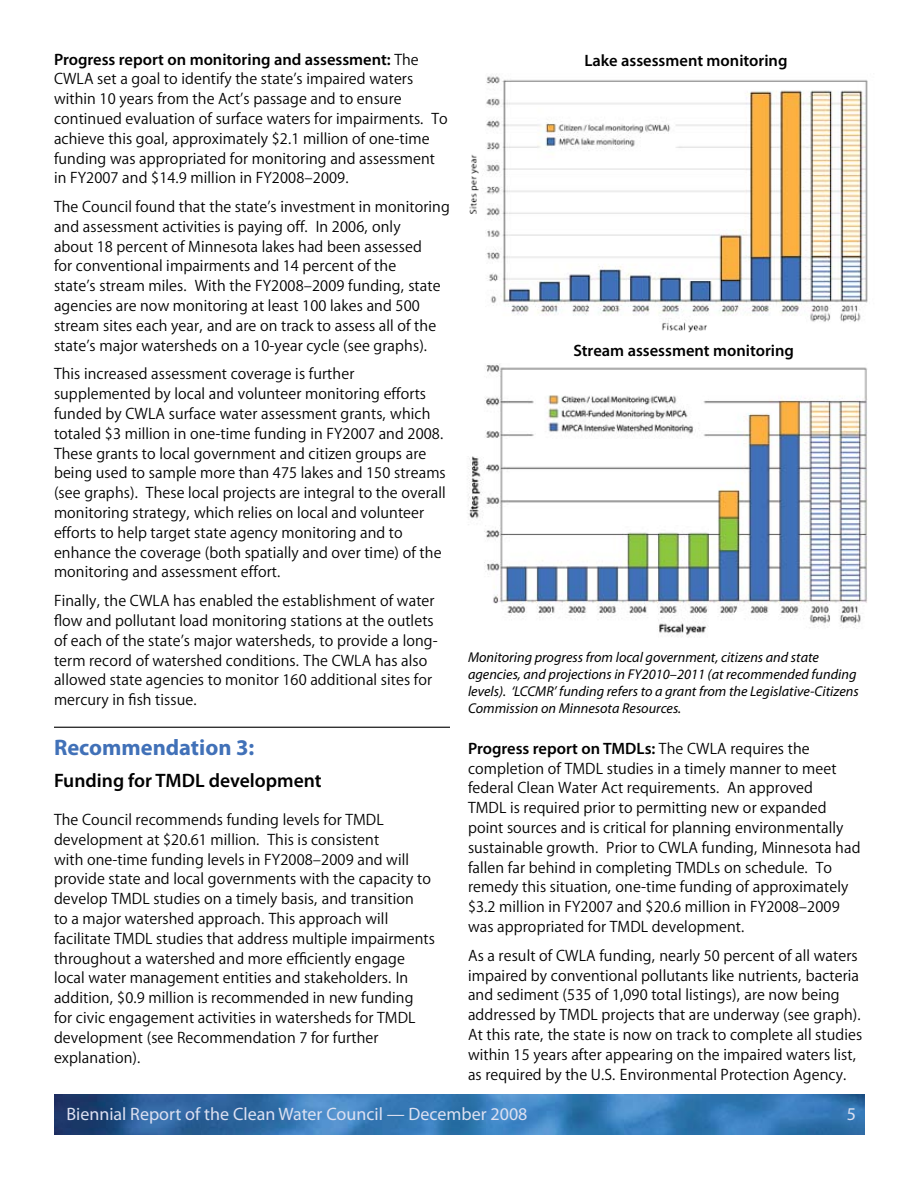
<style>
.page{position:relative;width:918px;height:1188px;background:#fff}
.page>*{position:absolute;margin:0;border:0;box-sizing:border-box;transform-origin:0 0}
.t1{font:700 22.5px "Myriad Pro";color:#4171b8}
.t2{font:600 19.5px "Myriad Pro";color:#000}
.t3{font:18px "Myriad Pro";color:#dce0f1}
.t4{font:16.5px/19.8px "Myriad PCA Text";color:#000}
.t5{font:600 16.5px "Myriad Pro";color:#000}
.t6{font:italic 14.25px/17.1px "Myriad Pro";color:#000}
.s1{font-family:"Myriad PCA Text";font-weight:400}
</style>
<div class="page">
<img style="left:54px;top:1095px;width:810px;height:40px">
<hr style="left:54px;top:727px;width:396px;height:1px;background:#000">
<img style="left:469px;top:75px;width:399px;height:258px">
<img style="left:468px;top:364px;width:400px;height:273px">
<p class="t5" style="left:54px;top:48px;width:366px">Progress report on monitoring and assessment: <span class="s1">The</span></p>
<p class="t4" style="left:54px;top:70px;width:396px">CWLA set a goal to identify the state’s impaired waters within 10 years from the Act’s passage and to ensure continued evaluation of surface waters for impairments. To achieve this goal, approximately $2.1 million of one-time funding was appropriated for monitoring and assessment in FY2007 and $14.9 million in FY2008–2009.</p>
<p class="t4" style="left:54px;top:197px;width:397px">The Council found that the state’s investment in monitoring and assessment activities is paying off. In 2006, only<br>about 18 percent of Minnesota lakes had been assessed<br>for conventional impairments and 14 percent of the<br>state’s stream miles. With the FY2008–2009 funding, state agencies are now monitoring at least 100 lakes and 500 stream sites each year, and are on track to assess all of the state’s major watersheds on a 10-year cycle (see graphs).</p>
<p class="t4" style="left:54px;top:365px;width:393px">This increased assessment coverage is further supplemented by local and volunteer monitoring efforts funded by CWLA surface water assessment grants, which totaled $3 million in one-time funding in FY2007 and 2008.<br>These grants to local government and citizen groups are being used to sample more than 475 lakes and 150 streams (see graphs). These local projects are integral to the overall monitoring strategy, which relies on local and volunteer efforts to help target state agency monitoring and to enhance the coverage (both spatially and over time) of the monitoring and assessment effort.</p>
<p class="t4" style="left:54px;top:592px;width:385px">Finally, the CWLA has enabled the establishment of water flow and pollutant load monitoring stations at the outlets of each of the state’s major watersheds, to provide a long&shy;term record of watershed conditions. The CWLA has also allowed state agencies to monitor 160 additional sites for mercury in fish tissue.</p>
<h1 class="t1" style="left:54px;top:733px;width:202px">Recommendation 3:</h1>
<p class="t2" style="left:54px;top:768px;width:269px">Funding for TMDL development</p>
<p class="t4" style="left:54px;top:810px;width:383px">The Council recommends funding levels for TMDL development at $20.61 million. This is consistent<br>with one-time funding levels in FY2008–2009 and will provide state and local governments with the capacity to develop TMDL studies on a timely basis, and transition<br>to a major watershed approach. This approach will facilitate TMDL studies that address multiple impairments throughout a watershed and more efficiently engage local water management entities and stakeholders. In addition, $0.9 million is recommended in new funding for civic engagement activities in watersheds for TMDL development (see Recommendation 7 for further explanation).</p>
<p class="t5" style="left:584px;top:50px;width:205px">Lake assessment monitoring</p>
<p class="t5" style="left:573px;top:340px;width:222px">Stream assessment monitoring</p>
<p class="t6" style="left:468px;top:648px;width:392px">Monitoring progress from local government, citizens and state agencies, and projections in FY2010–2011 (at recommended funding levels). ‘LCCMR’ funding refers to a grant from the Legislative-Citizens Commission on Minnesota Resources.</p>
<p class="t5" style="left:468px;top:738px;width:343px">Progress report on TMDLs: <span class="s1">The CWLA requires the</span></p>
<p class="t4" style="left:468px;top:759px;width:394px">completion of TMDL studies in a timely manner to meet federal Clean Water Act requirements. An approved<br>TMDL is required prior to permitting new or expanded point sources and is critical for planning environmentally sustainable growth. Prior to CWLA funding, Minnesota had fallen far behind in completing TMDLs on schedule. To remedy this situation, one-time funding of approximately $3.2 million in FY2007 and $20.6 million in FY2008–2009 was appropriated for TMDL development.</p>
<p class="t4" style="left:468px;top:946px;width:396px">As a result of CWLA funding, nearly 50 percent of all waters impaired by conventional pollutants like nutrients, bacteria and sediment (535 of 1,090 total listings), are now being addressed by TMDL projects that are underway (see graph).<br>At this rate, the state is now on track to complete all studies within 15 years after appearing on the impaired waters list, as required by the U.S. Environmental Protection Agency.</p>
<p class="t3" style="left:66px;top:1103px;width:463px">Biennial Report of the Clean Water Council — December 2008</p>
<p class="t3" style="left:847px;top:1103px;width:11px">5</p>
</div>
